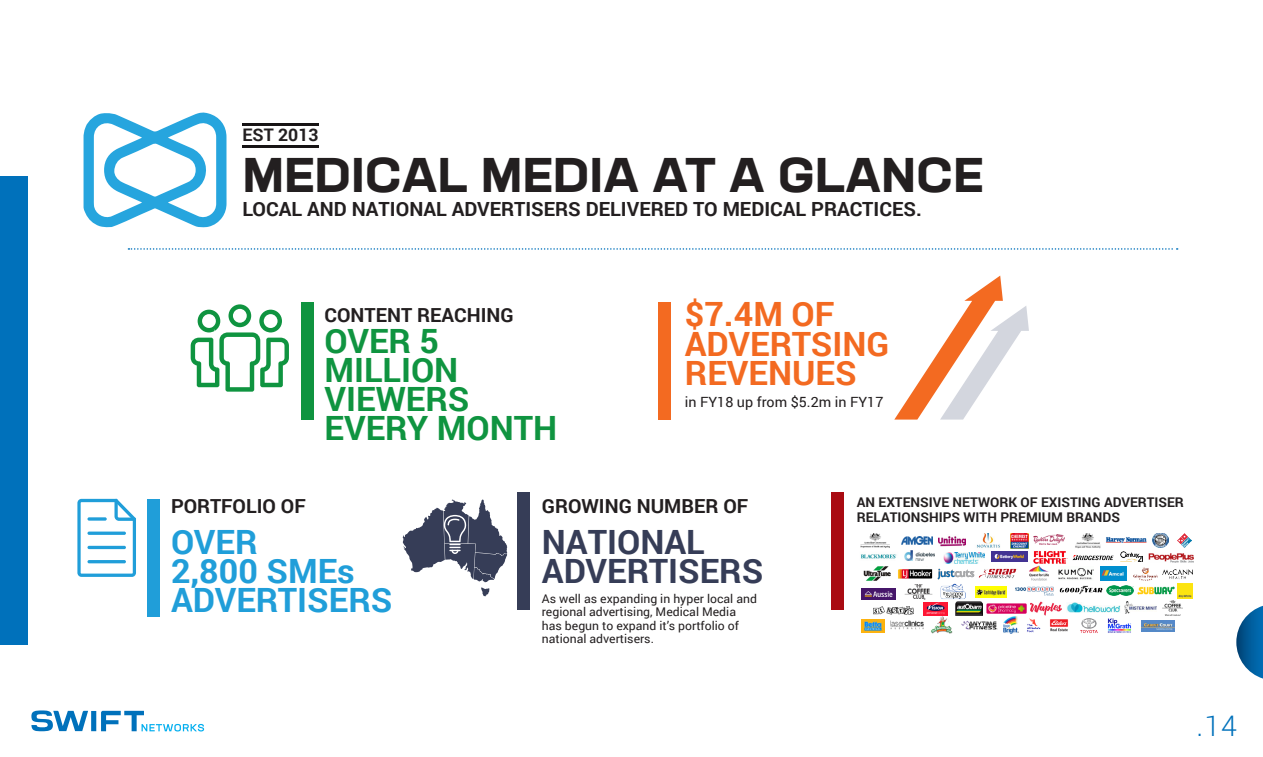
<style>
.page{position:relative;width:1263px;height:757px;background:#fff}
.page>*{position:absolute;margin:0;border:0;box-sizing:border-box;transform-origin:0 0}
.Paragraph_Style_3{font:700 expanded 48px "Neusa Next Std";letter-spacing:.01em;color:#231f20}
.Paragraph_Style_3-2{font:700 33.45px/29.2px "Roboto";color:#0f9440}
.Paragraph_Style_3-3{font:700 33.45px/29.2px "Roboto";color:#f36a21}
.Paragraph_Style_3-4{font:700 33.45px/29.2px "Roboto";color:#209ed9}
.Paragraph_Style_3-5{font:700 33.45px/29.2px "Roboto";color:#363d57}
.t1{font:300 28.35px "Roboto";color:#0071bb}
.Paragraph_Style_3-6{font:700 19.5px "Roboto";color:#231f20}
.Paragraph_Style_3-7{font:700 19.35px "Roboto";color:#231f20}
.Paragraph_Style_3-8{font:700 17.25px "Roboto";color:#231f20}
.t2{font:14.1px "Roboto";color:#231f20}
.Paragraph_Style_3-9{font:700 13.35px/15.6px "Roboto";color:#231f20}
.t3{font:12px/13.5px "Roboto";color:#231f20}
</style>
<div class="page">
<svg style="left:31px;top:710px;width:173px;height:21px"></svg>
<svg style="left:84px;top:112px;width:143px;height:116px"></svg>
<svg style="left:77px;top:499px;width:59px;height:78px"></svg>
<div style="left:147px;top:499px;width:13px;height:118px;background:#209ed9"></div>
<svg style="left:894px;top:276px;width:135px;height:144px"></svg>
<div style="left:659px;top:302px;width:12px;height:118px;background:#f36a21"></div>
<div style="left:302px;top:302px;width:12px;height:118px;background:#0f9440"></div>
<svg style="left:191px;top:304px;width:98px;height:88px"></svg>
<svg style="left:403px;top:499px;width:104px;height:97px"></svg>
<div style="left:517px;top:492px;width:12px;height:118px;background:#363d57"></div>
<div style="left:832px;top:492px;width:12px;height:118px;background:#a90b12"></div>
<svg style="left:128px;top:248px;width:1050px;height:2px"></svg>
<img style="left:977px;top:534px;width:23px;height:14px">
<img style="left:938px;top:536px;width:27px;height:11px">
<img style="left:944px;top:553px;width:40px;height:10px">
<img style="left:860px;top:534px;width:30px;height:14px">
<img style="left:902px;top:537px;width:30px;height:7px">
<img style="left:905px;top:550px;width:29px;height:10px">
<img style="left:860px;top:554px;width:37px;height:5px">
<img style="left:864px;top:566px;width:26px;height:15px">
<img style="left:874px;top:606px;width:40px;height:9px">
<img style="left:937px;top:568px;width:38px;height:12px">
<img style="left:940px;top:583px;width:25px;height:16px">
<img style="left:861px;top:588px;width:34px;height:11px">
<img style="left:898px;top:569px;width:35px;height:10px">
<img style="left:904px;top:584px;width:29px;height:16px">
<img style="left:923px;top:602px;width:24px;height:14px">
<img style="left:1031px;top:578px;width:16px;height:2px">
<img style="left:1162px;top:569px;width:31px;height:10px">
<img style="left:1075px;top:534px;width:26px;height:14px">
<img style="left:1148px;top:553px;width:45px;height:9px">
<img style="left:1153px;top:534px;width:15px;height:14px">
<img style="left:1030px;top:601px;width:31px;height:14px">
<img style="left:1015px;top:586px;width:38px;height:10px">
<img style="left:1100px;top:567px;width:26px;height:13px">
<img style="left:961px;top:620px;width:36px;height:10px">
<img style="left:955px;top:602px;width:27px;height:13px">
<img style="left:1035px;top:535px;width:29px;height:1px">
<img style="left:991px;top:551px;width:37px;height:11px">
<img style="left:1003px;top:616px;width:16px;height:18px">
<img style="left:1072px;top:555px;width:42px;height:6px">
<img style="left:862px;top:619px;width:22px;height:13px">
<img style="left:1141px;top:620px;width:33px;height:12px">
<img style="left:975px;top:586px;width:31px;height:11px">
<img style="left:1011px;top:534px;width:18px;height:15px">
<img style="left:1120px;top:551px;width:23px;height:11px">
<img style="left:1177px;top:534px;width:14px;height:14px">
<img style="left:1049px;top:619px;width:20px;height:13px">
<img style="left:1029px;top:536px;width:39px;height:41px">
<img style="left:1133px;top:567px;width:25px;height:14px">
<img style="left:1059px;top:585px;width:74px;height:10px">
<img style="left:1106px;top:537px;width:41px;height:6px">
<img style="left:1066px;top:602px;width:54px;height:10px">
<img style="left:1107px;top:618px;width:24px;height:15px">
<img style="left:1059px;top:566px;width:34px;height:14px">
<img style="left:891px;top:621px;width:32px;height:9px">
<img style="left:1125px;top:602px;width:31px;height:11px">
<img style="left:986px;top:603px;width:40px;height:11px">
<img style="left:1178px;top:583px;width:15px;height:15px">
<img style="left:978px;top:568px;width:39px;height:11px">
<img style="left:1137px;top:587px;width:37px;height:7px">
<img style="left:1027px;top:618px;width:14px;height:15px">
<img style="left:931px;top:617px;width:22px;height:16px">
<img style="left:1162px;top:601px;width:20px;height:15px">
<img style="left:1080px;top:618px;width:18px;height:15px">
<hr style="left:240px;top:122px;width:80px;height:4px;background:#231f20;opacity:.41">
<hr style="left:240px;top:144px;width:80px;height:4px;background:#231f20;opacity:.41">
<svg style="left:1236px;top:606px;width:27px;height:72px"></svg>
<div style="left:0;top:177px;width:28px;height:468px;background:#0071bb"></div>
<p class="Paragraph_Style_3-8" style="left:242px;top:123px;width:78px">EST 2013</p>
<p class="Paragraph_Style_3" style="left:243px;top:143px;width:742px">MEDICAL MEDIA AT A GLANCE</p>
<p class="Paragraph_Style_3-6" style="left:242px;top:195px;width:681px">LOCAL AND NATIONAL ADVERTISERS DELIVERED TO MEDICAL PRACTICES.</p>
<p class="Paragraph_Style_3-7" style="left:324px;top:301px;width:191px">CONTENT REACHING</p>
<p class="Paragraph_Style_3-2" style="left:324px;top:325px;width:234px">OVER 5<br>MILLION<br>VIEWERS<br>EVERY MONTH</p>
<p class="Paragraph_Style_3-3" style="left:685px;top:298px;width:206px">$7.4M OF<br>ADVERTSING<br>REVENUES</p>
<p class="t2" style="left:685px;top:392px;width:200px">in FY18 up from $5.2m in FY17</p>
<p class="Paragraph_Style_3-7" style="left:171px;top:492px;width:136px">PORTFOLIO OF</p>
<p class="Paragraph_Style_3-4" style="left:171px;top:526px;width:223px">OVER<br>2,800 SMEs<br>ADVERTISERS</p>
<p class="Paragraph_Style_3-7" style="left:542px;top:492px;width:208px">GROWING NUMBER OF</p>
<p class="Paragraph_Style_3-5" style="left:542px;top:526px;width:223px">NATIONAL<br>ADVERTISERS</p>
<p class="t3" style="left:542px;top:591px;width:217px">As well as expanding in hyper local and regional advertising, Medical Media has begun to expand it’s portfolio of national advertisers.</p>
<p class="Paragraph_Style_3-9" style="left:857px;top:493px;width:329px">AN EXTENSIVE NETWORK OF EXISTING ADVERTISER<br>RELATIONSHIPS WITH PREMIUM BRANDS</p>
<h3 class="t1" style="left:1196px;top:706px;width:42px">.14</h3>
</div>
